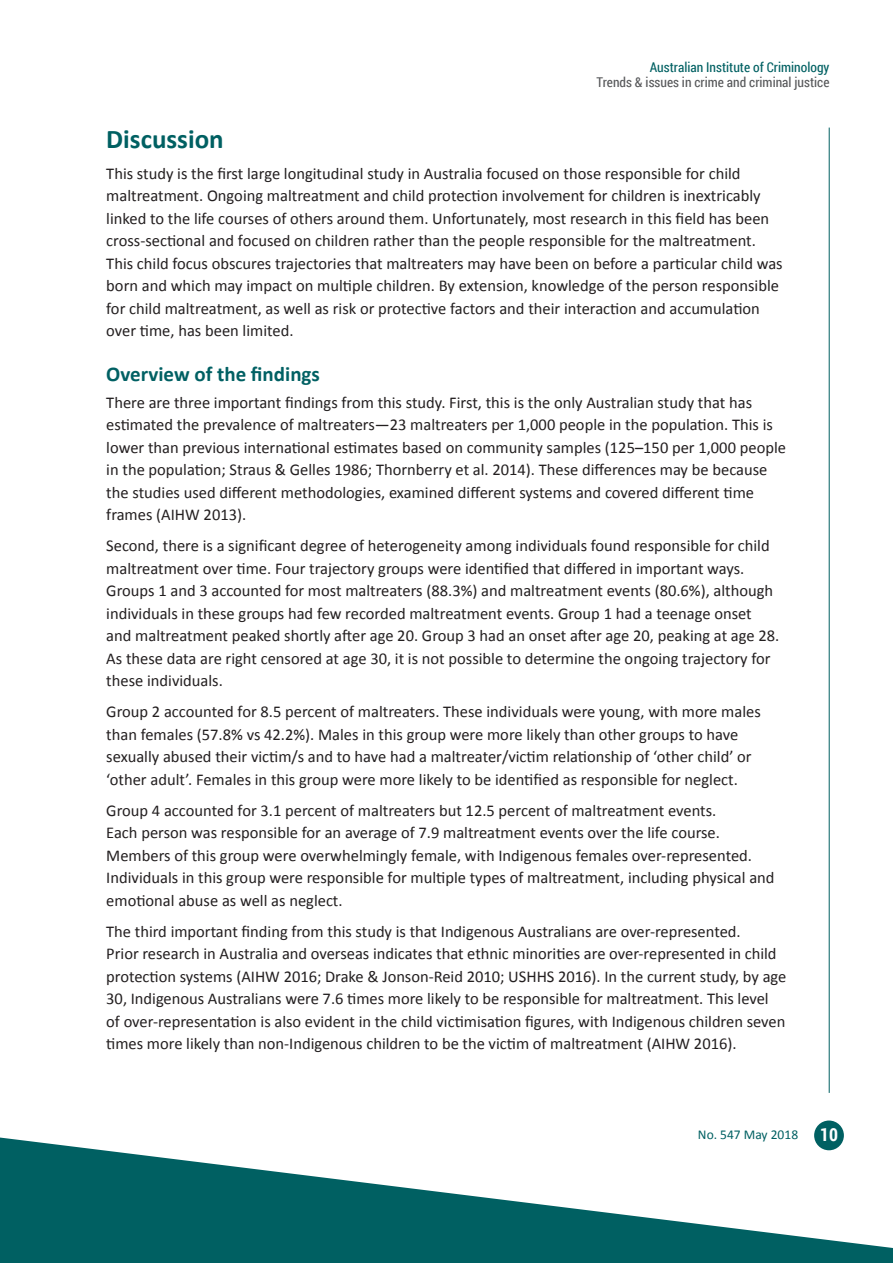
<style>
.page{position:relative;width:893px;height:1263px;background:#fff}
.page>*{position:absolute;margin:0;border:0;box-sizing:border-box;transform-origin:0 0}
.t1{font:700 27px "Calibri";color:#006062}
.t2{font:700 21px "Calibri";color:#006063}
.body{font:16.5px/22.5px "Calibri";color:#231f20}
.t3{font:13.5px "Roboto Condensed";color:#57585a}
.t4{font:13.5px "Roboto Condensed";color:#006062}
.t5{font:13.5px "Calibri";color:#006062}
.s1{font-family:"Roboto Condensed";font-weight:700;font-size:18px;color:#fff}
</style>
<div class="page">
<hr style="left:829px;top:128px;width:1px;height:965px;background:#006062">
<div style="left:814px;top:1120px;width:30px;height:30px;background:#006062;border-radius:50%"></div>
<svg style="left:0;top:1137px;width:893px;height:126px;fill:#006062"></svg>
<p class="t4" style="left:650px;top:58px;width:181px">Australian Institute of Criminology</p>
<p class="t3" style="left:597px;top:73px;width:234px">Trends &amp; issues in crime and criminal justice</p>
<h1 class="t1" style="left:106px;top:122px;width:119px">Discussion</h1>
<p class="body" style="left:106px;top:162px;width:678px">This study is the first large longitudinal study in Australia focused on those responsible for child maltreatment. Ongoing maltreatment and child protection involvement for children is inextricably linked to the life courses of others around them. Unfortunately, most research in this field has been cross-sectional and focused on children rather than the people responsible for the maltreatment.<br>This child focus obscures trajectories that maltreaters may have been on before a particular child was born and which may impact on multiple children. By extension, knowledge of the person responsible for child maltreatment, as well as risk or protective factors and their interaction and accumulation over time, has been limited.</p>
<h2 class="t2" style="left:106px;top:360px;width:215px">Overview of the findings</h2>
<p class="body" style="left:106px;top:391px;width:681px">There are three important findings from this study. First, this is the only Australian study that has estimated the prevalence of maltreaters—23 maltreaters per 1,000 people in the population. This is lower than previous international estimates based on community samples (125–150 per 1,000 people in the population; Straus &amp; Gelles 1986; Thornberry et al. 2014). These differences may be because the studies used different methodologies, examined different systems and covered different time frames (AIHW 2013).</p>
<p class="body" style="left:106px;top:534px;width:674px">Second, there is a significant degree of heterogeneity among individuals found responsible for child maltreatment over time. Four trajectory groups were identified that differed in important ways.<br>Groups 1 and 3 accounted for most maltreaters (88.3%) and maltreatment events (80.6%), although individuals in these groups had few recorded maltreatment events. Group 1 had a teenage onset and maltreatment peaked shortly after age 20. Group 3 had an onset after age 20, peaking at age 28.<br>As these data are right censored at age 30, it is not possible to determine the ongoing trajectory for these individuals.</p>
<p class="body" style="left:106px;top:700px;width:656px">Group 2 accounted for 8.5 percent of maltreaters. These individuals were young, with more males than females (57.8% vs 42.2%). Males in this group were more likely than other groups to have sexually abused their victim/s and to have had a maltreater/victim relationship of ‘other child’ or ‘other adult’. Females in this group were more likely to be identified as responsible for neglect.</p>
<p class="body" style="left:106px;top:799px;width:670px">Group 4 accounted for 3.1 percent of maltreaters but 12.5 percent of maltreatment events.<br>Each person was responsible for an average of 7.9 maltreatment events over the life course.<br>Members of this group were overwhelmingly female, with Indigenous females over-represented.<br>Individuals in this group were responsible for multiple types of maltreatment, including physical and emotional abuse as well as neglect.</p>
<p class="body" style="left:106px;top:920px;width:682px">The third important finding from this study is that Indigenous Australians are over-represented.<br>Prior research in Australia and overseas indicates that ethnic minorities are over-represented in child protection systems (AIHW 2016; Drake &amp; Jonson-Reid 2010; USHHS 2016). In the current study, by age 30, Indigenous Australians were 7.6 times more likely to be responsible for maltreatment. This level of over-representation is also evident in the child victimisation figures, with Indigenous children seven times more likely than non-Indigenous children to be the victim of maltreatment (AIHW 2016).</p>
<p class="t5" style="left:698px;top:1126px;width:141px">No. 547 May 2018 <span class="s1">10</span></p>
</div>
